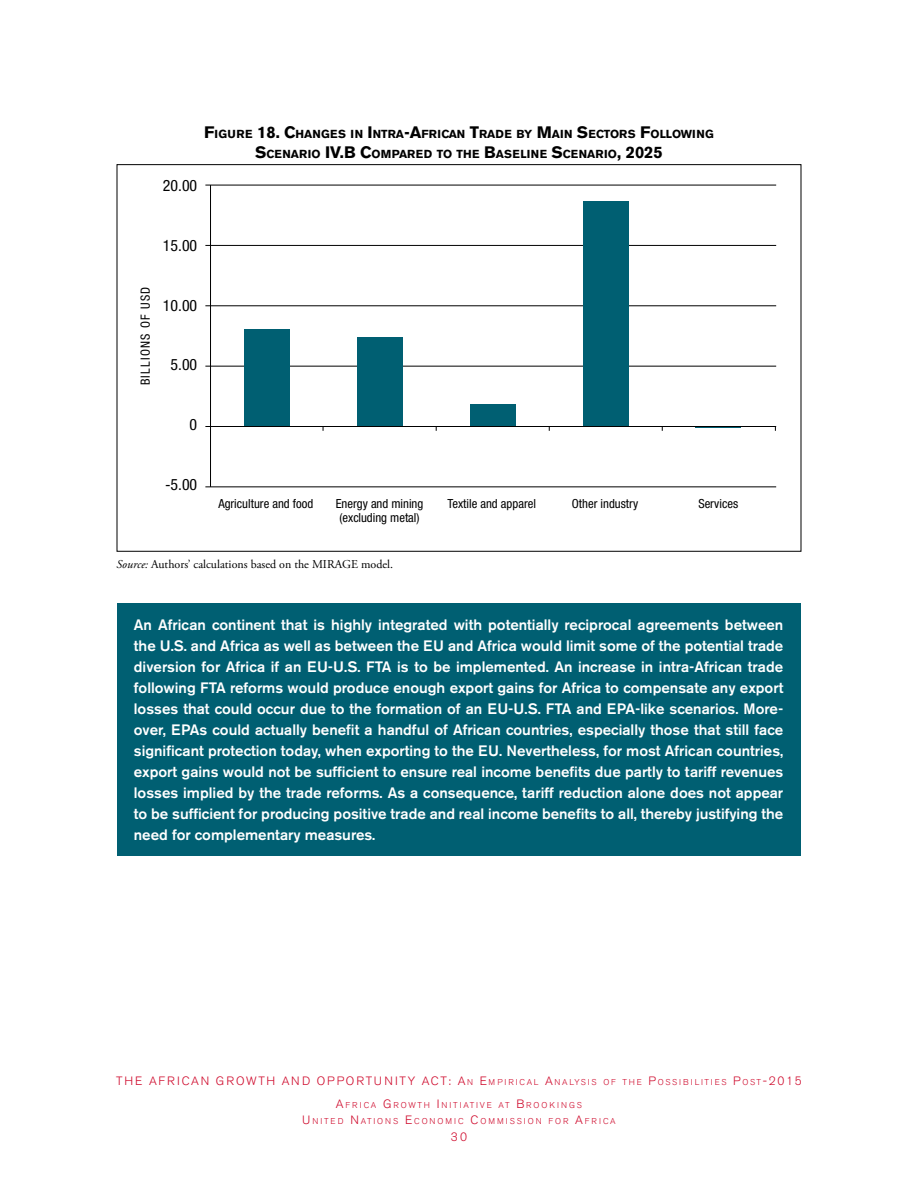
<style>
.page{position:relative;width:918px;height:1188px;background:#fff}
.page>*{position:absolute;margin:0;border:0;box-sizing:border-box;transform-origin:0 0}
.t1{font:condensed 15.75px "Helvetica Neue";color:#000}
.t2{font:500 15px/21px "Akzidenz Grotesk BE";color:#fff;text-align:justify}
.t3{font:condensed 12.75px "Helvetica Neue";letter-spacing:.1em;color:#000}
.t4{font:condensed 12.6px "Helvetica Neue";color:#000}
.t5{font:12px "Adobe Garamond Pro";color:#000}
.t6{font:300 12px "Akzidenz Grotesk BE";letter-spacing:.16em;color:#cf0a2c}
.t7{font:700 11.55px/19.8px "Akzidenz Grotesk BE";letter-spacing:.02em;color:#000;text-align:center}
.t8{font:300 8.4px/16.5px "Akzidenz Grotesk BE";letter-spacing:.235em;color:#cf0a2c;text-align:center}
.s1{font-size:16.5px}
.s2{font-style:italic}
.s3{font-size:12px}
</style>
<div class="page">
<hr style="left:205px;top:185px;width:571px;height:1px;background:#000">
<hr style="left:205px;top:245px;width:571px;height:1px;background:#000">
<hr style="left:205px;top:306px;width:571px;height:1px;background:#000">
<hr style="left:205px;top:366px;width:571px;height:1px;background:#000">
<hr style="left:205px;top:487px;width:571px;height:1px;background:#000">
<hr style="left:210px;top:185px;width:1px;height:302px;background:#000">
<div style="left:244px;top:329px;width:45px;height:98px;background:#005f72"></div>
<div style="left:357px;top:337px;width:45px;height:90px;background:#005f72"></div>
<div style="left:470px;top:404px;width:46px;height:23px;background:#005f72"></div>
<hr style="left:696px;top:427px;width:45px;height:1px;background:#005f72">
<div style="left:583px;top:201px;width:45px;height:226px;background:#005f72"></div>
<hr style="left:205px;top:426px;width:571px;height:1px;background:#000">
<div style="left:117px;top:603px;width:684px;height:253px;background:#005f72"></div>
<p class="t1" style="left:163px;top:176px;width:36px">20.00</p>
<p class="t7" style="left:204px;top:125px;width:511px"><span class="s1">F</span>IGURE <span class="s1">18. C</span>HANGES IN <span class="s1">I</span> NTRA<span class="s1">-A</span>FRICAN <span class="s1">T</span>RADE BY <span class="s1">M</span>AIN <span class="s1">S</span>ECTORS <span class="s1">F</span>OLLOWING<br><span class="s1">S</span>CENARIO <span class="s1">IV.B C</span>OMPARED TO THE <span class="s1">B</span>ASELINE <span class="s1">S</span>CENARIO<span class="s1">, 2025</span></p>
<p class="t1" style="left:163px;top:236px;width:36px">15.00</p>
<p class="t3" style="left:138px;top:385px;width:100px;rotate:-90deg">BILLIONS OF USD</p>
<p class="t1" style="left:163px;top:296px;width:36px">10.00</p>
<p class="t1" style="left:171px;top:356px;width:28px">5.00</p>
<p class="t1" style="left:190px;top:416px;width:9px">0</p>
<p class="t1" style="left:165px;top:476px;width:34px">-5.00</p>
<p class="t4" style="left:218px;top:496px;width:96px">Agriculture and food</p>
<p class="t4" style="left:336px;top:496px;width:89px">Energy and mining</p>
<p class="t4" style="left:448px;top:496px;width:90px">Textile and apparel</p>
<p class="t4" style="left:572px;top:496px;width:68px">Other industry</p>
<p class="t4" style="left:339px;top:511px;width:82px">(excluding metal)</p>
<p class="t4" style="left:698px;top:496px;width:41px">Services</p>
<p class="t5" style="left:117px;top:557px;width:278px"><span class="s2">Source:</span> Authors’ calculations based on the MIRAGE model.</p>
<p class="t2" style="left:134px;top:614px;width:651px">An African continent that is highly integrated with potentially reciprocal agreements between the U.S. and Africa as well as between the EU and Africa would limit some of the potential trade diversion for Africa if an EU-U.S. FTA is to be implemented. An increase in intra-African trade following FTA reforms would produce enough export gains for Africa to compensate any export losses that could occur due to the formation of an EU-U.S. FTA and EPA-like scenarios. More&shy;over, EPAs could actually benefit a handful of African countries, especially those that still face significant protection today, when exporting to the EU. Nevertheless, for most African countries, export gains would not be sufficient to ensure real income benefits due partly to tariff revenues losses implied by the trade reforms. As a consequence, tariff reduction alone does not appear to be sufficient for producing positive trade and real income benefits to all, thereby justifying the need for complementary measures.</p>
<p class="t6" style="left:116px;top:1074px;width:70px">THE AFRICAN</p>
<p class="t6" style="left:216px;top:1074px;width:160px">GROWTH AN D OPPORTUNITY</p>
<p class="t6" style="left:422px;top:1074px;width:10px">ACT</p>
<p class="t8" style="left:449px;top:1074px;width:355px"><span class="s3">:</span> <span class="s3">A</span>N <span class="s3">E</span>MPIRICAL <span class="s3">A</span>NALYSIS OF THE <span class="s3">P</span> OSSIBILITIES <span class="s3">P</span> OST<span class="s3">-2015</span></p>
<p class="t8" style="left:302px;top:1097px;width:315px"><span class="s3">A</span>FRICA <span class="s3">G</span>ROWTH <span class="s3">I</span> NITIATIVE AT <span class="s3">B</span>ROOKING S<br><span class="s3">U</span>NITE D <span class="s3">N</span> ATIONS <span class="s3">E</span>CONOMIC <span class="s3">C</span> OMMISSION FOR <span class="s3">A</span>FRICA</p>
<p class="t6" style="left:451px;top:1130px;width:18px">30</p>
</div>
